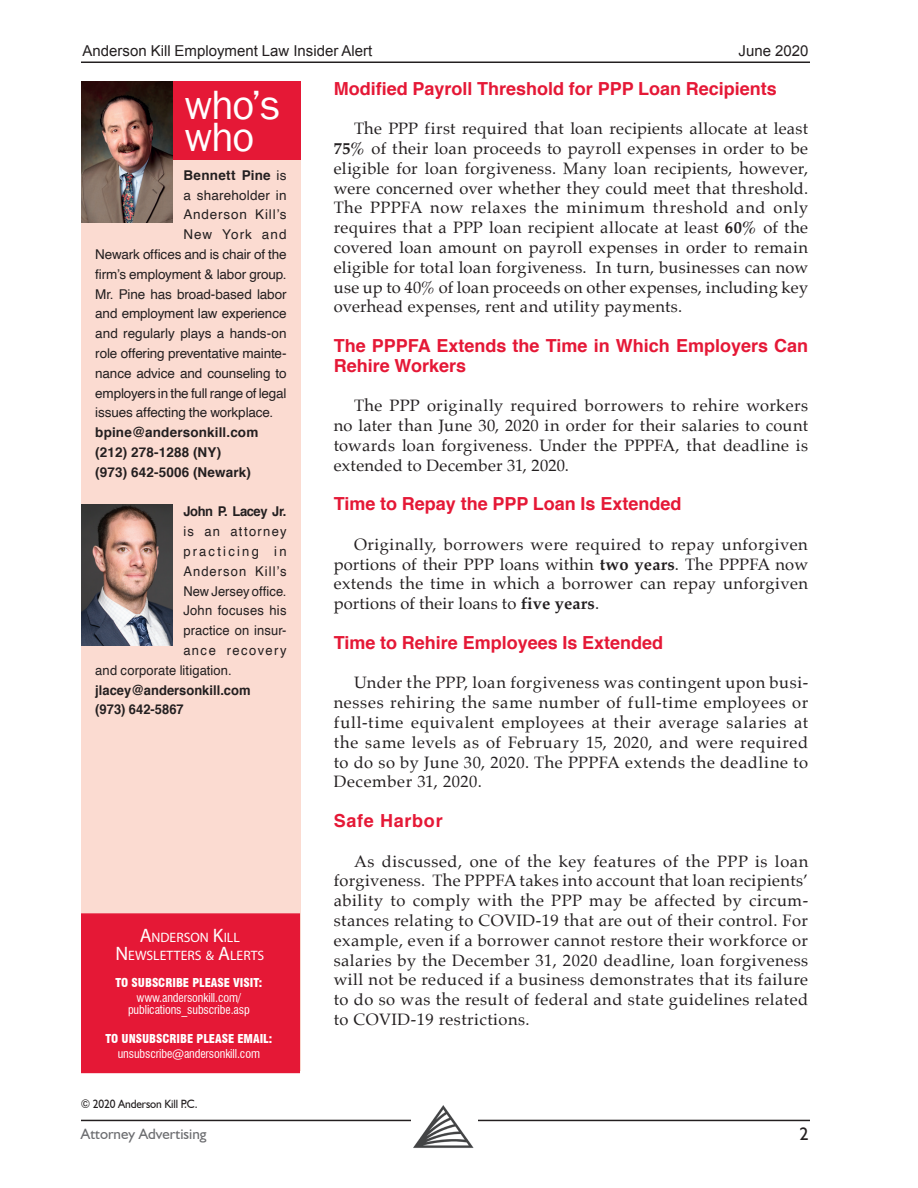
<style>
.page{position:relative;width:918px;height:1188px;background:#fff}
.page>*{position:absolute;margin:0;border:0;box-sizing:border-box;transform-origin:0 0}
.t1{font:42px/31.5px "Franklin Gothic";letter-spacing:-.03em;color:#fff}
.t2{font:700 18px/19.8px "Helvetica";color:#e51836}
.t3{font:700 18px "Helvetica";letter-spacing:.04em;color:#e51836}
.t4{font:18px "Humanist 521 BT";color:#231f20}
.t5{font:16.5px/19.8px "Palatino";letter-spacing:.025em;color:#231f20;text-align:justify}
.t6{font:15px "Arial";color:#231f20}
.t7{font:15px "Humanist 521 BT";color:#6c6d70}
.t8{font:13.65px/18px "Myriad Pro";color:#fff;text-align:center}
.t9{font:13.5px "Helvetica";letter-spacing:-.005em;color:#231f20}
.t10{font:700 13.5px/19.8px "Helvetica";letter-spacing:.01em;color:#231f20}
.t11{font:13.5px "Helvetica";letter-spacing:-.005em;color:#231f20;scale:.96 1}
.t12{font:700 13.5px/19.8px "Helvetica";letter-spacing:.01em;color:#231f20;scale:.96 1}
.t13{font:13.5px "Helvetica";letter-spacing:.015em;color:#231f20}
.t14{font:13.5px "Helvetica";letter-spacing:.06em;color:#231f20}
.t15{font:700 13.5px "Helvetica";letter-spacing:-.03em;color:#231f20;scale:.96 1}
.t16{font:13.5px "Helvetica";letter-spacing:.085em;color:#231f20;scale:.96 1}
.t17{font:13.5px "Helvetica";letter-spacing:.015em;color:#231f20;scale:.96 1}
.t18{font:13.5px "Helvetica";letter-spacing:.1em;color:#231f20;scale:.96 1}
.t19{font:13.5px "Helvetica";letter-spacing:.17em;color:#231f20;scale:.96 1}
.t20{font:13.5px "Helvetica";letter-spacing:.11em;color:#231f20;scale:.96 1}
.t21{font:13.5px "Helvetica";letter-spacing:.075em;color:#231f20}
.t22{font:condensed 12px/12px "Swiss 721 BT";letter-spacing:-.01em;color:#fff;text-align:center}
.t23{font:900 condensed 12px "Swiss 721 BT";color:#fff}
.t24{font:12px "Humanist 521 BT";letter-spacing:-.01em;color:#231f20;scale:.95 1}
.s1{font-weight:700}
.s2{font-weight:400}
.s3{font-size:19.5px}
.s4{font-style:inherit}
</style>
<div class="page">
<hr style="left:81px;top:1120px;width:729px;height:1px;background:#231f20">
<div style="left:411px;top:1096px;width:66px;height:53px;background:#fff"></div>
<img style="left:414px;top:1105px;width:60px;height:43px">
<hr style="left:81px;top:62px;width:729px;height:1px;background:#231f20">
<div style="left:81px;top:103px;width:219px;height:968px;background:#fbdbd1"></div>
<div style="left:81px;top:81px;width:219px;height:78px;background:#e51836"></div>
<img style="left:81px;top:81px;width:92px;height:141px">
<div style="left:81px;top:913px;width:219px;height:160px;background:#e51836"></div>
<img style="left:81px;top:504px;width:92px;height:141px">
<p class="t6" style="left:82px;top:41px;width:291px">Anderson Kill Employment Law Insider Alert</p>
<p class="t6" style="left:739px;top:41px;width:71px">June 2020</p>
<p class="t2" style="left:334px;top:78px;width:445px">Modified Payroll Threshold for PPP Loan Recipients</p>
<p class="t5" style="left:334px;top:118px;width:476px;text-indent:20px">The PPP first required that loan recipients allocate at least <span class="s1">75%</span> of their loan proceeds to payroll expenses in order to be eligible for loan forgiveness. Many loan recipients, however, were concerned over whether they could meet that threshold.<br>The PPPFA now relaxes the minimum threshold and only requires that a PPP loan recipient allocate at least <span class="s1">60%</span> of the covered loan amount on payroll expenses in order to remain eligible for total loan forgiveness. In turn, businesses can now use up to 40% of loan proceeds on other expenses, including key overhead expenses, rent and utility payments.</p>
<p class="t2" style="left:334px;top:336px;width:476px">The PPPFA Extends the Time in Which Employers Can<br>Rehire Workers</p>
<p class="t5" style="left:334px;top:396px;width:476px;text-indent:20px">The PPP originally required borrowers to rehire workers no later than June 30, 2020 in order for their salaries to count towards loan forgiveness. Under the PPPFA, that deadline is extended to December 31, 2020.</p>
<p class="t2" style="left:334px;top:494px;width:349px">Time to Repay the PPP Loan Is Extended</p>
<p class="t5" style="left:334px;top:534px;width:476px;text-indent:20px">Originally, borrowers were required to repay unforgiven portions of their PPP loans within <span class="s1">two years</span>. The PPPFA now extends the time in which a borrower can repay unforgiven portions of their loans to <span class="s1">five years</span>.</p>
<p class="t2" style="left:334px;top:633px;width:331px">Time to Rehire Employees Is Extended</p>
<p class="t5" style="left:334px;top:673px;width:476px;text-indent:20px">Under the PPP, loan forgiveness was contingent upon busi&shy;nesses rehiring the same number of full-time employees or full-time equivalent employees at their average salaries at the same levels as of February 15, 2020, and were required to do so by June 30, 2020. The PPPFA extends the deadline to December 31, 2020.</p>
<p class="t3" style="left:334px;top:806px;width:110px">Safe Harbor</p>
<p class="t5" style="left:334px;top:851px;width:476px;text-indent:20px">As discussed, one of the key features of the PPP is loan forgiveness. The PPPFA takes into account that loan recipients’ ability to comply with the PPP may be affected by circum&shy;stances relating to COVID-19 that are out of their control. For example, even if a borrower cannot restore their workforce or salaries by the December 31, 2020 deadline, loan forgiveness will not be reduced if a business demonstrates that its failure to do so was the result of federal and state guidelines related to COVID-19 restrictions.</p>
<h1 class="t1" style="left:185px;top:90px;width:97px">who’s who</h1>
<p class="t10" style="left:183px;top:165px;width:105px">Bennett Pine <span class="s2">is</span></p>
<p class="t13" style="left:183px;top:184px;width:105px">a shareholder in</p>
<p class="t14" style="left:183px;top:204px;width:105px">Anderson Kill’s</p>
<p class="t21" style="left:183px;top:224px;width:105px">New York and</p>
<p class="t9" style="left:95px;top:244px;width:193px">Newark offices and is chair of the</p>
<p class="t9" style="left:95px;top:264px;width:193px">firm’s employment &amp; labor group.</p>
<p class="t9" style="left:95px;top:283px;width:193px">Mr. Pine has broad-based labor</p>
<p class="t9" style="left:95px;top:303px;width:193px">and employment law experience</p>
<p class="t9" style="left:95px;top:323px;width:193px">and regularly plays a hands-on</p>
<p class="t9" style="left:95px;top:343px;width:193px">role offering preventative mainte-</p>
<p class="t9" style="left:95px;top:363px;width:193px">nance advice and counseling to</p>
<p class="t9" style="left:95px;top:382px;width:193px">employers in the full range of legal</p>
<p class="t9" style="left:95px;top:402px;width:180px">issues affecting the workplace.</p>
<p class="t10" style="left:95px;top:423px;width:165px">bpine@andersonkill.com (212) 278-1288 (NY)<br>(973) 642-5006 (Newark)</p>
<p class="t15" style="left:183px;top:501px;width:109px">John P. Lacey Jr.</p>
<p class="t18" style="left:183px;top:521px;width:109px">is an attorney</p>
<p class="t19" style="left:183px;top:541px;width:109px">practicing in</p>
<p class="t16" style="left:183px;top:561px;width:109px">Anderson Kill’s</p>
<p class="t11" style="left:183px;top:580px;width:109px">New Jersey office.</p>
<p class="t17" style="left:183px;top:600px;width:109px">John focuses his</p>
<p class="t11" style="left:183px;top:620px;width:109px">practice on insur-</p>
<p class="t20" style="left:183px;top:640px;width:109px">ance recovery</p>
<p class="t11" style="left:95px;top:660px;width:144px">and corporate litigation.</p>
<p class="t12" style="left:95px;top:680px;width:163px">jlacey@andersonkill.com (973) 642-5867</p>
<p class="t8" style="left:115px;top:928px;width:150px"><span class="s3">A</span>NDERSON <span class="s3">K</span>ILL<br><span class="s3">N</span>EWSLETTERS <span class="s4">&amp;</span> <span class="s3">A</span>LERTS</p>
<p class="t23" style="left:115px;top:976px;width:148px">TO SUBSCRIBE PLEASE VISIT:</p>
<p class="t22" style="left:128px;top:992px;width:123px">www.andersonkill.com/ publications_subscribe.asp</p>
<p class="t23" style="left:105px;top:1031px;width:169px">TO UNSUBSCRIBE PLEASE EMAIL:</p>
<p class="t22" style="left:118px;top:1047px;width:144px">unsubscribe@andersonkill.com</p>
<p class="t24" style="left:81px;top:1096px;width:124px">© 2020 Anderson Kill P.C.</p>
<p class="t7" style="left:81px;top:1124px;width:127px">Attorney Advertising</p>
<p class="t4" style="left:799px;top:1123px;width:11px">2</p>
</div>
